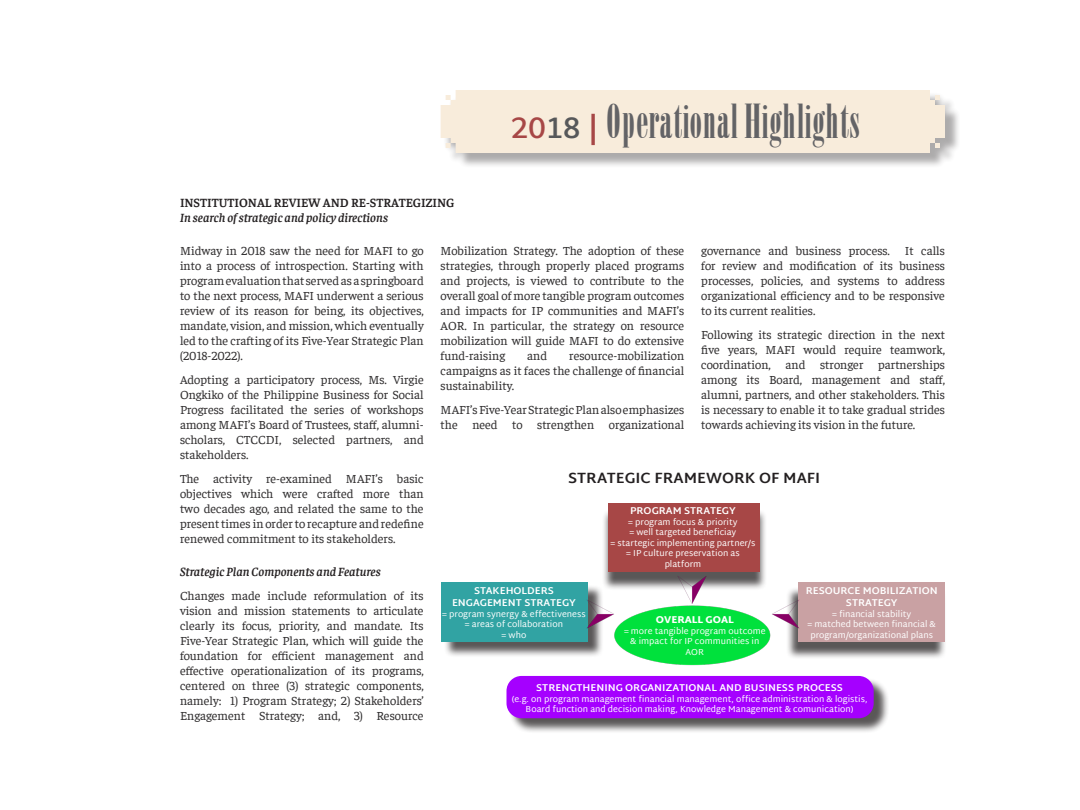
<style>
.page{position:relative;width:1080px;height:810px;background:#fff}
.page>*{position:absolute;margin:0;border:0;box-sizing:border-box;transform-origin:0 0}
.t1{font:46.88px "Bodoni Poster Cond S Si";color:#636366;scale:.8 1}
.t2{font:700 15px "Martel Sans";color:#231f20}
.t3{font:12.5px/15px "Faustina";color:#312f30;text-align:justify}
.t4{font:italic 600 12.5px "Faustina";color:#231f20}
.t5{font:600 12.5px "Faustina";color:#231f20}
.t6{font:700 10px/12px "Martel Sans";color:#fff;text-align:center}
.t7{font:800 10px "Martel Sans";color:#fff}
.t8{font:8.75px/10.5px "Martel Sans";color:#fff;text-align:center}
.s1{font-family:"Martel Sans";font-weight:600;font-size:30px;color:#a74746}
.s2{font-family:"Martel Sans";font-weight:600;font-size:30px;color:#57585a}
</style>
<div class="page">
<div style="left:442px;top:92px;width:518px;height:77px;background:#231f20;opacity:.75"></div>
<div style="left:441px;top:90px;width:504px;height:63px;background:#f8ecdb"></div>
<div style="left:602px;top:508px;width:165px;height:83px;background:#231f20;opacity:.75"></div>
<div style="left:608px;top:503px;width:152px;height:68px;background:#a74746"></div>
<div style="left:443px;top:584px;width:161px;height:74px;background:#231f20;opacity:.75"></div>
<div style="left:442px;top:583px;width:146px;height:59px;background:#31a3a3"></div>
<div style="left:786px;top:587px;width:160px;height:73px;background:#231f20;opacity:.75"></div>
<div style="left:798px;top:583px;width:147px;height:59px;background:#c9a1a3"></div>
<img style="left:614px;top:606px;width:157px;height:59px">
<div style="left:508px;top:678px;width:381px;height:56px;background:#231f20;opacity:.75"></div>
<div style="left:507px;top:676px;width:367px;height:42px;background:#a500ff;border-radius:15px"></div>
<img style="left:587px;top:596px;width:31px;height:41px">
<img style="left:768px;top:596px;width:31px;height:41px">
<img style="left:674px;top:571px;width:41px;height:36px">
<p class="t1" style="left:511px;top:94px;width:438px"><span class="s1">20</span><span class="s2">18</span> <span class="s1">|</span> Operational Highlights</p>
<p class="t5" style="left:180px;top:194px;width:276px">INSTITUTIONAL REVIEW AND RE-STRATEGIZING</p>
<p class="t4" style="left:180px;top:209px;width:210px">In search of strategic and policy directions</p>
<p class="t3" style="left:441px;top:242px;width:245px">Mobilization Strategy. The adoption of these strategies, through properly placed programs and projects, is viewed to contribute to the overall goal of more tangible program outcomes and impacts for IP communities and MAFI’s AOR. In particular, the strategy on resource mobilization will guide MAFI to do extensive fund-raising</p>
<p class="t3" style="left:180px;top:242px;width:245px">Midway in 2018 saw the need for MAFI to go into a process of introspection. Starting with program evaluation that served as a springboard to the next process, MAFI underwent a serious review of its reason for being, its objectives, mandate, vision, and mission, which eventually led to the crafting of its Five-Year Strategic Plan (2018-2022).</p>
<p class="t3" style="left:180px;top:371px;width:245px">Adopting a participatory process, Ms. Virgie Ongkiko of the Philippine Business for Social Progress facilitated the series of workshops among MAFI’s Board of Trustees, staff, alumni&shy;scholars, CTCCDI, selected partners, and stakeholders.</p>
<p class="t3" style="left:180px;top:470px;width:245px">The activity re-examined MAFI’s basic objectives which were crafted more than two decades ago, and related the same to the present times in order to recapture and redefine renewed commitment to its stakeholders.</p>
<p class="t4" style="left:180px;top:563px;width:202px">Strategic Plan Components and Features</p>
<p class="t3" style="left:180px;top:587px;width:245px">Changes made include reformulation of its vision and mission statements to articulate clearly its focus, priority, and mandate. Its Five-Year Strategic Plan, which will guide the foundation for efficient management and effective operationalization of its programs, centered on three (3) strategic components, namely: 1) Program Strategy; 2) Stakeholders’ Engagement Strategy; and, 3) Resource</p>
<p class="t3" style="left:701px;top:242px;width:245px">governance and business process. It calls for review and modification of its business processes, policies, and systems to address organizational efficiency and to be responsive to its current realities.</p>
<p class="t3" style="left:701px;top:326px;width:245px">Following its strategic direction in the next five years, MAFI would require teamwork, coordination, and stronger partnerships among its Board, management and staff, alumni, partners, and other stakeholders. This is necessary to enable it to take gradual strides towards achieving its vision in the future.</p>
<p class="t3" style="left:441px;top:347px;width:245px;text-indent:129px">resource-mobilization campaigns as it faces the challenge of financial sustainability.</p>
<p class="t3" style="left:441px;top:401px;width:245px">MAFI’s Five-Year Strategic Plan also emphasizes the need to strengthen organizational</p>
<p class="t3" style="left:527px;top:347px;width:21px">and</p>
<p class="t2" style="left:568px;top:469px;width:253px">STRATEGIC FRAMEWORK OF MAFI</p>
<p class="t6" style="left:630px;top:505px;width:107px">PROGRAM STRATEGY</p>
<p class="t8" style="left:628px;top:517px;width:111px">= program focus &amp; priority</p>
<p class="t8" style="left:630px;top:527px;width:108px">= well targeted beneficiay</p>
<p class="t8" style="left:611px;top:538px;width:146px">= startegic implementing partner/s</p>
<p class="t8" style="left:626px;top:548px;width:115px">= IP culture preservation as platform</p>
<p class="t6" style="left:474px;top:585px;width:81px">STAKEHOLDERS</p>
<p class="t6" style="left:452px;top:597px;width:125px">ENGAGEMENT STRATEGY</p>
<p class="t8" style="left:442px;top:608px;width:145px">= program synergy &amp; effectiveness</p>
<p class="t8" style="left:465px;top:619px;width:100px">= areas of collaboration</p>
<p class="t8" style="left:502px;top:629px;width:26px">= who</p>
<p class="t6" style="left:806px;top:585px;width:134px">RESOURCE MOBILIZATION<br>STRATEGY</p>
<p class="t8" style="left:832px;top:608px;width:81px">= financial stability</p>
<p class="t8" style="left:808px;top:619px;width:130px">= matched between financial &amp; program/organizational plans</p>
<p class="t7" style="left:656px;top:614px;width:79px">OVERALL GOAL</p>
<p class="t8" style="left:624px;top:625px;width:143px">= more tangible program outcome</p>
<p class="t8" style="left:630px;top:636px;width:131px">&amp; impact for IP communities in<br>AOR</p>
<p class="t6" style="left:536px;top:682px;width:308px">STRENGTHENING ORGANIZATIONAL AND BUSINESS PROCESS</p>
<p class="t8" style="left:512px;top:694px;width:357px">(e.g. on program management financial management, office administration &amp; logistis,<br>Board function and decision making, Knowledge Management &amp; comunication)</p>
</div>
